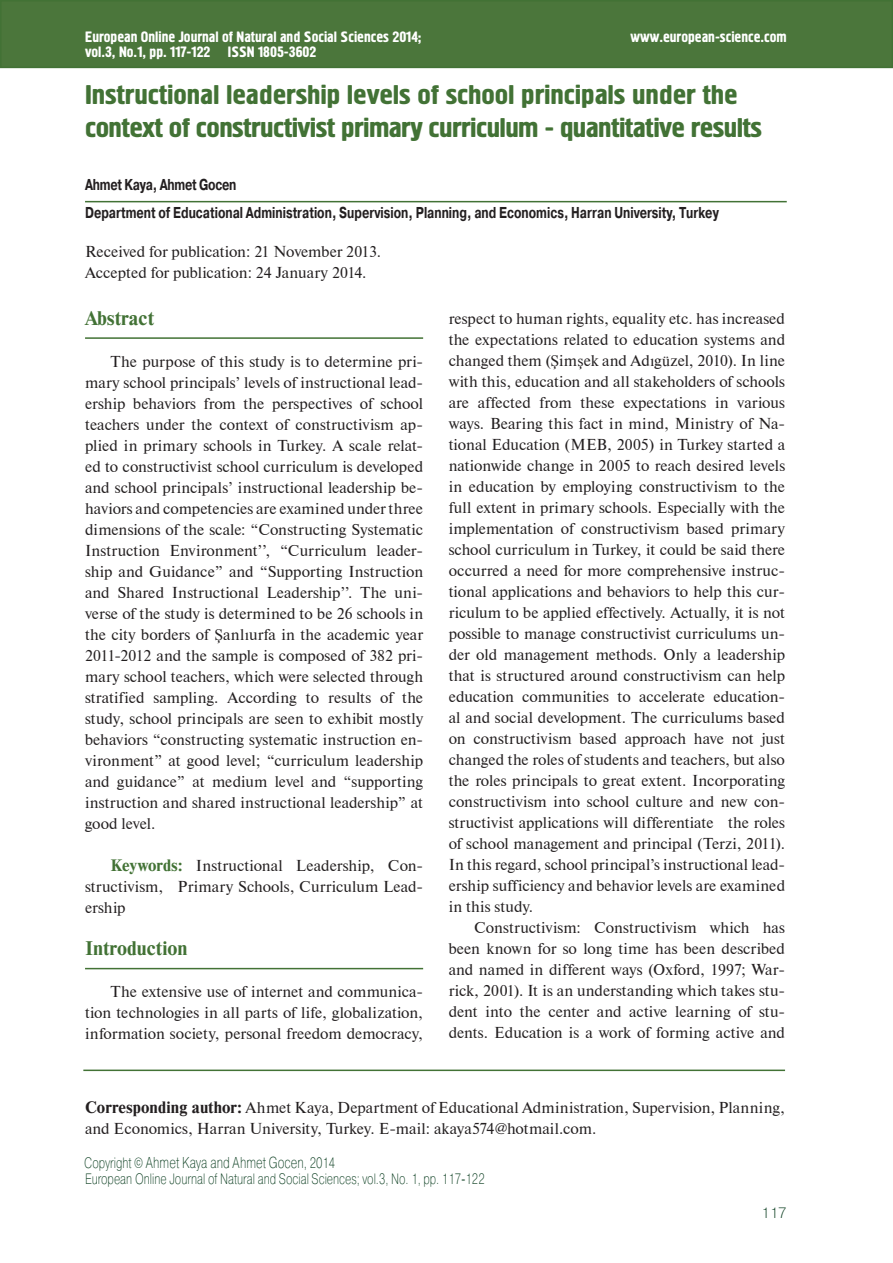
<style>
.page{position:relative;width:893px;height:1263px;background:#fff}
.page>*{position:absolute;margin:0;border:0;box-sizing:border-box;transform-origin:0 0}
.t1{font:27px/32.4px "Hermes C";letter-spacing:-.02em;color:#427235;scale:1.11 1}
.t2{font:18.75px "Newton C Bold";color:#427235}
.t3{font:15.75px/21px "Newton CTT";color:#231f20;text-align:justify}
.t4{font:700 15.75px/27.5px "Pragmatica C";color:#231f20;scale:.75 1}
.t5{font:15.75px "Pragmatica Light C";color:#0b3e20;scale:.75 1}
.t6{font:15px/15.5px "Hermes C";color:#fff}
.t7{font:15px "Pragmatica Light C";color:#0b3e20;scale:.75 1}
.t8{font:15px "Pragmatica Light C";color:#0b3e20}
.s1{font-family:"Times New Roman"}
.s2{font-family:"Newton C Bold";color:#427235}
.s3{font-family:"Newton C Bold"}
.s4{font-size:15px}
</style>
<div class="page">
<div style="left:1px;top:1px;width:891px;height:66px;background:#4b763b"></div>
<div style="left:0;top:0;width:893px;height:68px;border:2px solid #427235"></div>
<hr style="left:83px;top:1070px;width:702px;height:1px;background:#427235">
<hr style="left:85px;top:201px;width:702px;height:1px;background:#427235">
<hr style="left:85px;top:337px;width:338px;height:2px;background:#427235">
<hr style="left:85px;top:968px;width:338px;height:1px;background:#427235">
<p class="t6" style="left:228px;top:29px;width:195px;text-indent:-143px">European Online Journal of Natural and Social Sciences 2014;<br>ISSN 1805-3602</p>
<p class="t6" style="left:630px;top:29px;width:158px">www.european-science.com</p>
<p class="t6" style="left:85px;top:44px;width:127px">vol.3, No.1, pp. 117-122</p>
<h1 class="t1" style="left:85px;top:79px;width:611px">Instructional leadership levels of school principals under the context of constructivist primary curriculum - quantitative results</h1>
<p class="t4" style="left:85px;top:173px;width:847px">Ahmet Kaya, Ahmet Gocen<br>Department of Educational Administration, Supervision, Planning, and Economics, Harran University, Turkey</p>
<p class="t3" style="left:85px;top:241px;width:297px">Received for publication: 21 November 2013.<br>Accepted for publication: 24 January 2014.</p>
<p class="t2" style="left:85px;top:310px;width:71px">Abstract</p>
<p class="t3" style="left:85px;top:351px;width:340px;text-indent:26px">The purpose of this study is to determine pri&shy;mary school principals’ levels of instructional lead&shy;ership behaviors from the perspectives of school teachers under the context of constructivism ap&shy;plied in primary schools in Turkey. A scale relat&shy;ed to constructivist school curriculum is developed and school principals’ instructional leadership be&shy;haviors and competencies are examined under three dimensions of the scale: “Constructing Systematic Instruction Environment’’, “Curriculum leader&shy;ship and Guidance” and “Supporting Instruction and Shared Instructional Leadership’’. The uni&shy;verse of the study is determined to be 26 schools in the city borders of <span class="s1">Ş</span>anl<span class="s1">ı</span>urfa in the academic year 2011-2012 and the sample is composed of 382 pri&shy;mary school teachers, which were selected through stratified sampling. According to results of the study, school principals are seen to exhibit mostly behaviors “constructing systematic instruction en&shy;vironment” at good level; “curriculum leadership and guidance” at medium level and “supporting instruction and shared instructional leadership” at good level.</p>
<p class="t3" style="left:85px;top:855px;width:340px;text-indent:26px"><span class="s2">Keywords:</span> Instructional Leadership, Con&shy;structivism, Primary Schools, Curriculum Lead&shy;ership</p>
<p class="t2" style="left:85px;top:941px;width:104px">Introduction</p>
<p class="t3" style="left:85px;top:982px;width:340px;text-indent:26px">The extensive use of internet and communica&shy;tion technologies in all parts of life, globalization, information society, personal freedom democracy,</p>
<p class="t3" style="left:449px;top:309px;width:338px">respect to human rights, equality etc. has increased the expectations related to education systems and changed them (<span class="s1">Ş</span>im<span class="s1">ş</span>ek and Ad<span class="s1">ı</span>g<span class="s1">ü</span>zel, 2010). In line with this, education and all stakeholders of schools are affected from these expectations in various ways. Bearing this fact in mind, Ministry of Na&shy;tional Education (MEB, 2005) in Turkey started a nationwide change in 2005 to reach desired levels in education by employing constructivism to the full extent in primary schools. Especially with the implementation of constructivism based primary school curriculum in Turkey, it could be said there occurred a need for more comprehensive instruc&shy;tional applications and behaviors to help this cur&shy;riculum to be applied effectively. Actually, it is not possible to manage constructivist curriculums un&shy;der old management methods. Only a leadership that is structured around constructivism can help education communities to accelerate education&shy;al and social development. The curriculums based on constructivism based approach have not just changed the roles of students and teachers, but also the roles principals to great extent. Incorporating constructivism into school culture and new con&shy;structivist applications will differentiate the roles of school management and principal (Terzi, 2011).<br>In this regard, school principal’s instructional lead&shy;ership sufficiency and behavior levels are examined in this study.</p>
<p class="t3" style="left:449px;top:918px;width:338px;text-indent:26px">Constructivism: Constructivism which has been known for so long time has been described and named in different ways (Oxford, 1997; War&shy;rick, 2001). It is an understanding which takes stu&shy;dent into the center and active learning of stu&shy;dents. Education is a work of forming active and</p>
<p class="t3" style="left:85px;top:1097px;width:701px"><span class="s3">Corresponding author:</span> Ahmet Kaya, Department of Educational Administration, Supervision, Planning, and Economics, Harran University, Turkey. E-mail: akaya574@hotmail.com.</p>
<p class="t5" style="left:84px;top:1157px;width:336px"><span class="s4">Copyright ©</span> Ahmet Kaya and Ahmet Gocen, <span class="s4">2014</span></p>
<p class="t7" style="left:85px;top:1173px;width:534px">European Online Journal of Natural and Social Sciences; vol.3, No. 1, pp. 117-122</p>
<p class="t8" style="left:761px;top:1208px;width:27px">117</p>
</div>
